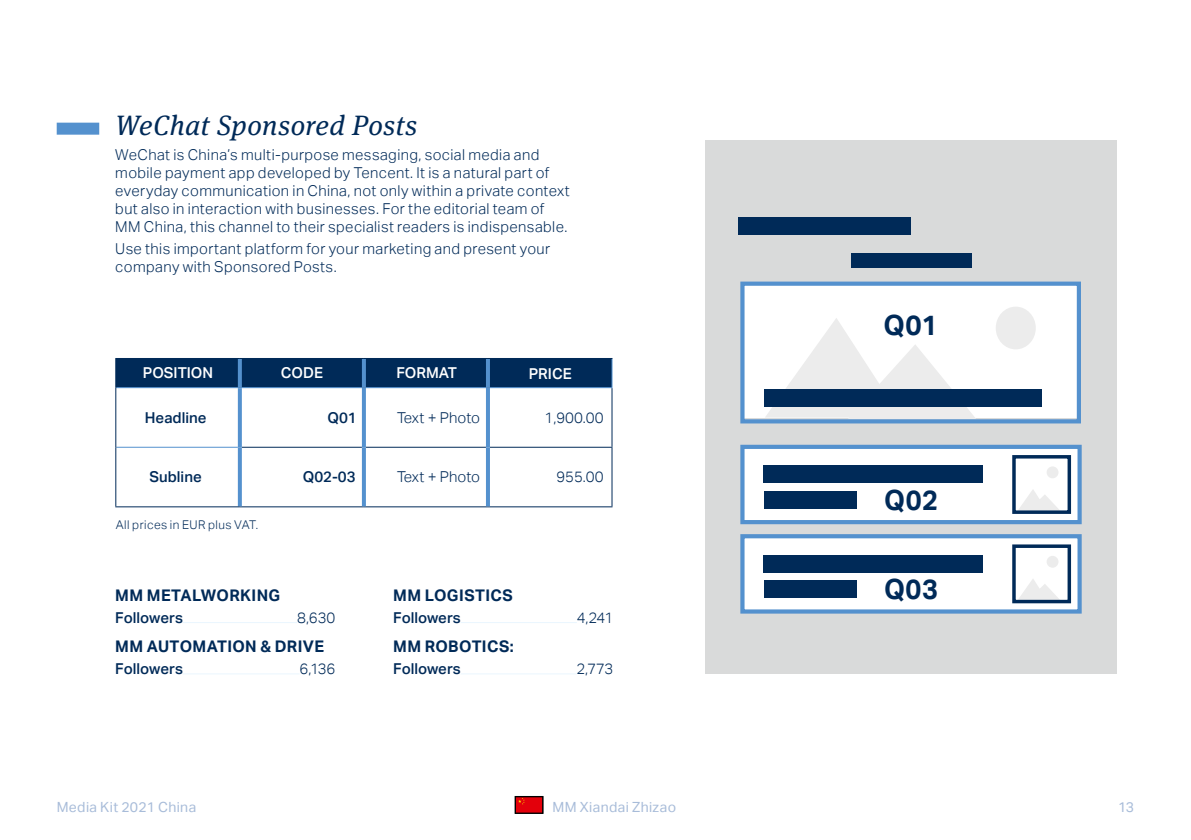
<style>
.page{position:relative;width:1191px;height:840px;background:#fff}
.page>*{position:absolute;margin:0;border:0;box-sizing:border-box;transform-origin:0 0}
.t1{font:italic 28px "Meta Serif OT";letter-spacing:.015em;color:#002a58}
.t2{font:700 27.8px "Aktiv Grotesk";letter-spacing:.02em;color:#002a58;scale:.96 1}
.t3{font:700 27.8px "Aktiv Grotesk";letter-spacing:.02em;color:#002a58}
.t4{font:700 16px "Aktiv Grotesk";letter-spacing:.025em;color:#002a58}
.t5{font:300 15px/18px "Aktiv Grotesk";letter-spacing:.025em;color:#002a58}
.t6{font:500 15px "Aktiv Grotesk";color:#002a58}
.t7{font:500 15px "Aktiv Grotesk";color:#fff}
.t8{font:300 15px "Aktiv Grotesk";letter-spacing:-.01em;color:#002a58}
.t9{font:14px "Aktiv Grotesk";letter-spacing:.03em;color:#a8bcd9}
.t10{font:300 12px "Aktiv Grotesk";letter-spacing:.035em;color:#002a58}
</style>
<div class="page">
<div style="left:515px;top:796px;width:27px;height:16px;background:#e3000b"></div>
<svg style="left:518px;top:797px;width:6px;height:7px"></svg>
<div style="left:515px;top:795px;width:28px;height:18px;border:1px solid #000"></div>
<div style="left:705px;top:140px;width:411px;height:533px;background:#d9dada"></div>
<div style="left:743px;top:284px;width:336px;height:133px;background:#fff"></div>
<div style="left:995px;top:306px;width:40px;height:43px;background:#ececec;border-radius:50%"></div>
<svg style="left:764px;top:318px;width:212px;height:100px"></svg>
<hr style="left:242px;top:446px;width:120px;height:1px;background:#002a58">
<hr style="left:366px;top:446px;width:120px;height:1px;background:#002a58">
<hr style="left:490px;top:446px;width:122px;height:1px;background:#002a58">
<hr style="left:240px;top:506px;width:124px;height:1px;background:#002a58">
<hr style="left:364px;top:506px;width:124px;height:1px;background:#002a58">
<hr style="left:488px;top:506px;width:124px;height:1px;background:#002a58">
<hr style="left:240px;top:387px;width:122px;height:1px;background:#5491ce">
<hr style="left:366px;top:387px;width:120px;height:1px;background:#5491ce">
<hr style="left:490px;top:387px;width:122px;height:1px;background:#5491ce">
<svg style="left:238px;top:388px;width:4px;height:59px"></svg>
<svg style="left:362px;top:387px;width:4px;height:60px"></svg>
<hr style="left:486px;top:387px;width:4px;height:60px;background:#5491ce">
<svg style="left:238px;top:447px;width:4px;height:59px"></svg>
<svg style="left:362px;top:447px;width:4px;height:59px"></svg>
<hr style="left:486px;top:447px;width:4px;height:59px;background:#5491ce">
<hr style="left:116px;top:387px;width:124px;height:1px;background:#5491ce">
<hr style="left:116px;top:446px;width:122px;height:1px;background:#5491ce">
<hr style="left:115px;top:387px;width:1px;height:60px;background:#002a58">
<hr style="left:115px;top:447px;width:1px;height:59px;background:#002a58">
<div style="left:115px;top:358px;width:497px;height:29px;background:#002a58"></div>
<hr style="left:611px;top:388px;width:1px;height:58px;background:#002a58">
<hr style="left:611px;top:447px;width:1px;height:59px;background:#002a58">
<hr style="left:115px;top:506px;width:125px;height:1px;background:#002a58">
<div style="left:740px;top:281px;width:341px;height:142px;border:4px solid #5491ce"></div>
<div style="left:740px;top:444px;width:341px;height:80px;background:#fff;border:4px solid #5491ce"></div>
<div style="left:740px;top:534px;width:341px;height:79px;background:#fff;border:4px solid #5491ce"></div>
<div style="left:738px;top:218px;width:173px;height:17px;background:#002a58"></div>
<div style="left:763px;top:389px;width:278px;height:17px;background:#002a58"></div>
<div style="left:763px;top:465px;width:220px;height:17px;background:#002a58"></div>
<div style="left:763px;top:555px;width:220px;height:17px;background:#002a58"></div>
<div style="left:763px;top:491px;width:93px;height:17px;background:#002a58"></div>
<div style="left:763px;top:580px;width:93px;height:17px;background:#002a58"></div>
<div style="left:851px;top:253px;width:120px;height:14px;background:#002a58"></div>
<div style="left:57px;top:123px;width:42px;height:12px;background:#5491ce"></div>
<hr style="left:183px;top:621px;width:114px;height:1px;background:#eaf6fe">
<hr style="left:183px;top:673px;width:116px;height:1px;background:#eaf6fe">
<hr style="left:460px;top:621px;width:117px;height:1px;background:#eaf6fe">
<hr style="left:460px;top:673px;width:116px;height:1px;background:#eaf6fe">
<div style="left:1046px;top:466px;width:12px;height:12px;background:#ececec;border-radius:50%"></div>
<svg style="left:1019px;top:490px;width:39px;height:19px"></svg>
<div style="left:1012px;top:455px;width:59px;height:58px;border:3px solid #002a58"></div>
<div style="left:1046px;top:555px;width:12px;height:12px;background:#ececec;border-radius:50%"></div>
<svg style="left:1019px;top:579px;width:40px;height:20px"></svg>
<div style="left:1012px;top:544px;width:59px;height:59px;border:3px solid #002a58"></div>
<h1 class="t1" style="left:115px;top:107px;width:303px">WeChat Sponsored Posts</h1>
<p class="t5" style="left:115px;top:145px;width:456px">WeChat is China’s multi-purpose messaging, social media and mobile payment app developed by Tencent. It is a natural part of everyday communication in China, not only within a private context but also in interaction with businesses. For the editorial team of MM China, this channel to their specialist readers is indispensable.</p>
<p class="t5" style="left:115px;top:239px;width:436px">Use this important platform for your marketing and present your company with Sponsored Posts.</p>
<p class="t7" style="left:143px;top:364px;width:72px">POSITION</p>
<p class="t7" style="left:281px;top:364px;width:44px">CODE</p>
<p class="t7" style="left:396px;top:364px;width:62px">FORMAT</p>
<p class="t7" style="left:529px;top:365px;width:44px">PRICE</p>
<p class="t6" style="left:145px;top:408px;width:63px">Headline</p>
<p class="t6" style="left:327px;top:408px;width:31px">Q01</p>
<p class="t8" style="left:397px;top:408px;width:84px">Text + Photo</p>
<p class="t5" style="left:544px;top:408px;width:61px">1,900.00</p>
<p class="t6" style="left:149px;top:468px;width:54px">Subline</p>
<p class="t6" style="left:303px;top:468px;width:54px">Q02-03</p>
<p class="t8" style="left:397px;top:468px;width:84px">Text + Photo</p>
<p class="t5" style="left:556px;top:468px;width:49px">955.00</p>
<p class="t10" style="left:116px;top:517px;width:144px">All prices in EUR plus VAT.</p>
<p class="t4" style="left:115px;top:585px;width:166px">MM METALWORKING</p>
<p class="t6" style="left:115px;top:608px;width:69px">Followers</p>
<p class="t5" style="left:297px;top:608px;width:40px">8,630</p>
<p class="t4" style="left:115px;top:636px;width:210px">MM AUTOMATION &amp; DRIVE</p>
<p class="t6" style="left:115px;top:659px;width:69px">Followers</p>
<p class="t5" style="left:299px;top:659px;width:37px">6,136</p>
<p class="t4" style="left:393px;top:585px;width:121px">MM LOGISTICS</p>
<p class="t6" style="left:393px;top:608px;width:69px">Followers</p>
<p class="t5" style="left:577px;top:608px;width:38px">4,241</p>
<p class="t4" style="left:393px;top:636px;width:122px">MM ROBOTICS:</p>
<p class="t6" style="left:393px;top:659px;width:69px">Followers</p>
<p class="t5" style="left:576px;top:659px;width:38px">2,773</p>
<h2 class="t3" style="left:883px;top:309px;width:56px">Q01</h2>
<h2 class="t2" style="left:884px;top:483px;width:58px">Q02</h2>
<h2 class="t2" style="left:884px;top:573px;width:58px">Q03</h2>
<p class="t9" style="left:57px;top:798px;width:141px">Media Kit 2021 China</p>
<p class="t9" style="left:552px;top:798px;width:125px">MM Xiandai Zhizao</p>
<p class="t9" style="left:1118px;top:798px;width:18px">13</p>
</div>
